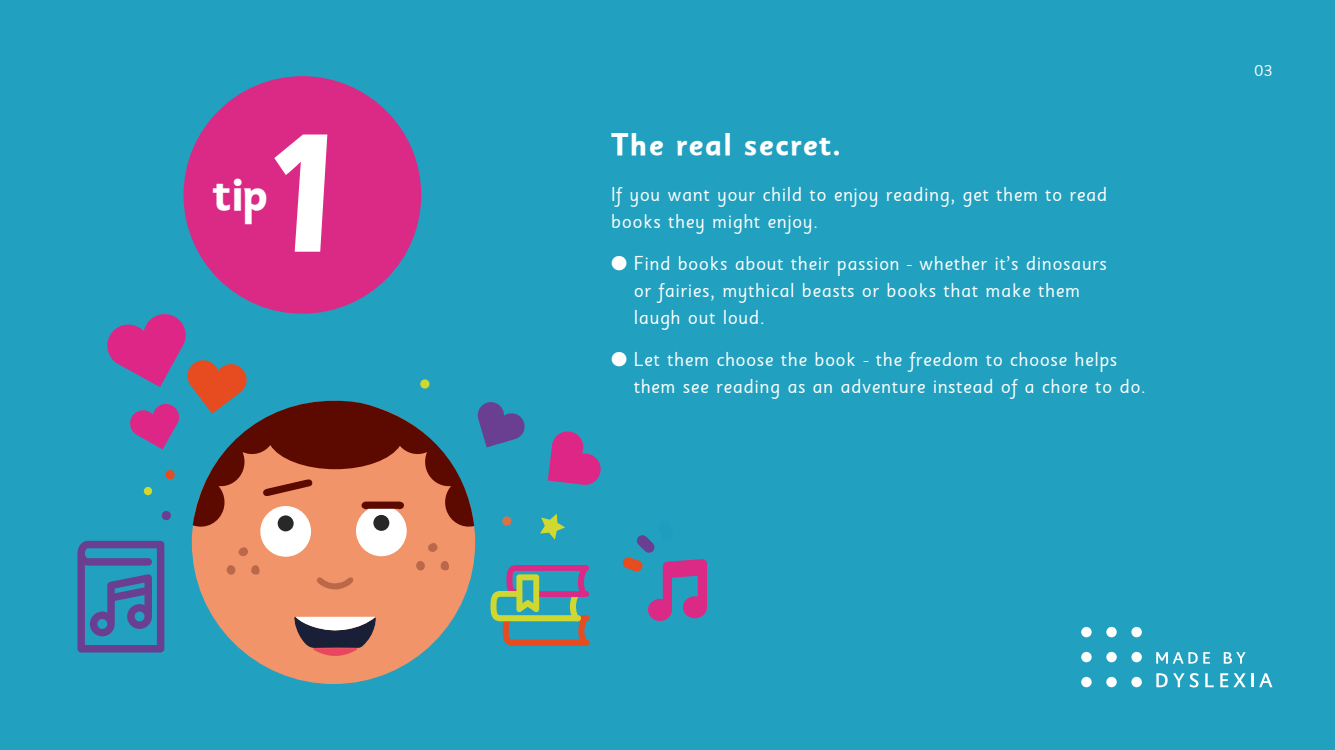
<style>
.page{position:relative;width:1335px;height:750px;background:#fff}
.page>*{position:absolute;margin:0;border:0;box-sizing:border-box;transform-origin:0 0}
.t1{font:700 188.38px "Sassoon Sans Slope";color:#fff}
.t2{font:700 47.94px "Sassoon Sans";color:#fff}
.t3{font:700 31.25px "Sassoon Sans";letter-spacing:.02em;color:#fff}
.t4{font:20px/26.9px "Sassoon Sans";letter-spacing:.02em;color:#fff}
.t5{font:15.62px "Sassoon Sans";color:#fff}
</style>
<div class="page">
<div style="left:0;top:0;width:1334px;height:750px;background:#21a1bf"></div>
<div style="left:192px;top:401px;width:283px;height:283px;background:#f19469;border-radius:50%"></div>
<div style="left:356px;top:506px;width:51px;height:50px;background:#fff;border-radius:50%"></div>
<div style="left:260px;top:506px;width:51px;height:51px;background:#fff;border-radius:50%"></div>
<svg style="left:238px;top:547px;width:10px;height:9px"></svg>
<svg style="left:226px;top:565px;width:9px;height:10px"></svg>
<svg style="left:251px;top:565px;width:9px;height:10px"></svg>
<svg style="left:428px;top:543px;width:10px;height:9px"></svg>
<svg style="left:416px;top:561px;width:9px;height:10px"></svg>
<svg style="left:440px;top:561px;width:9px;height:10px"></svg>
<svg style="left:317px;top:577px;width:37px;height:13px"></svg>
<svg style="left:548px;top:431px;width:53px;height:54px"></svg>
<svg style="left:540px;top:514px;width:25px;height:26px"></svg>
<svg style="left:107px;top:312px;width:418px;height:218px"></svg>
<svg style="left:77px;top:541px;width:87px;height:111px"></svg>
<svg style="left:622px;top:535px;width:85px;height:86px"></svg>
<svg style="left:490px;top:565px;width:99px;height:81px"></svg>
<svg style="left:294px;top:617px;width:82px;height:39px"></svg>
<div style="left:183px;top:76px;width:238px;height:238px;background:#db2986;border-radius:50%"></div>
<svg style="left:1156px;top:652px;width:41px;height:12px"></svg>
<svg style="left:1203px;top:652px;width:6px;height:12px"></svg>
<svg style="left:1223px;top:652px;width:22px;height:12px"></svg>
<svg style="left:1156px;top:673px;width:11px;height:14px"></svg>
<svg style="left:1173px;top:673px;width:25px;height:15px"></svg>
<svg style="left:1205px;top:673px;width:8px;height:14px"></svg>
<svg style="left:1220px;top:673px;width:25px;height:14px"></svg>
<svg style="left:1251px;top:673px;width:2px;height:14px"></svg>
<svg style="left:1259px;top:673px;width:13px;height:14px"></svg>
<div style="left:1081px;top:627px;width:10px;height:10px;background:#fff;border-radius:50%"></div>
<div style="left:1081px;top:652px;width:10px;height:10px;background:#fff;border-radius:50%"></div>
<div style="left:1081px;top:677px;width:10px;height:10px;background:#fff;border-radius:50%"></div>
<div style="left:1106px;top:627px;width:10px;height:10px;background:#fff;border-radius:50%"></div>
<div style="left:1106px;top:652px;width:10px;height:10px;background:#fff;border-radius:50%"></div>
<div style="left:1106px;top:677px;width:10px;height:10px;background:#fff;border-radius:50%"></div>
<div style="left:1131px;top:627px;width:10px;height:10px;background:#fff;border-radius:50%"></div>
<div style="left:1131px;top:652px;width:10px;height:10px;background:#fff;border-radius:50%"></div>
<div style="left:1131px;top:677px;width:10px;height:10px;background:#fff;border-radius:50%"></div>
<h1 class="t1" style="left:255px;top:76px;width:97px">1</h1>
<h2 class="t2" style="left:212px;top:177px;width:58px">tip</h2>
<h3 class="t3" style="left:611px;top:133px;width:232px">The real secret.</h3>
<p class="t4" style="left:611px;top:183px;width:497px">If you want your child to enjoy reading, get them to read books they might enjoy.</p>
<p class="t4" style="left:633px;top:253px;width:475px;text-indent:-23px">● Find books about their passion - whether it’s dinosaurs or fairies, mythical beasts or books that make them laugh out loud.</p>
<p class="t4" style="left:633px;top:349px;width:514px;text-indent:-22px">● Let them choose the book - the freedom to choose helps them see reading as an adventure instead of a chore to do.</p>
<p class="t5" style="left:1254px;top:65px;width:19px">03</p>
</div>
